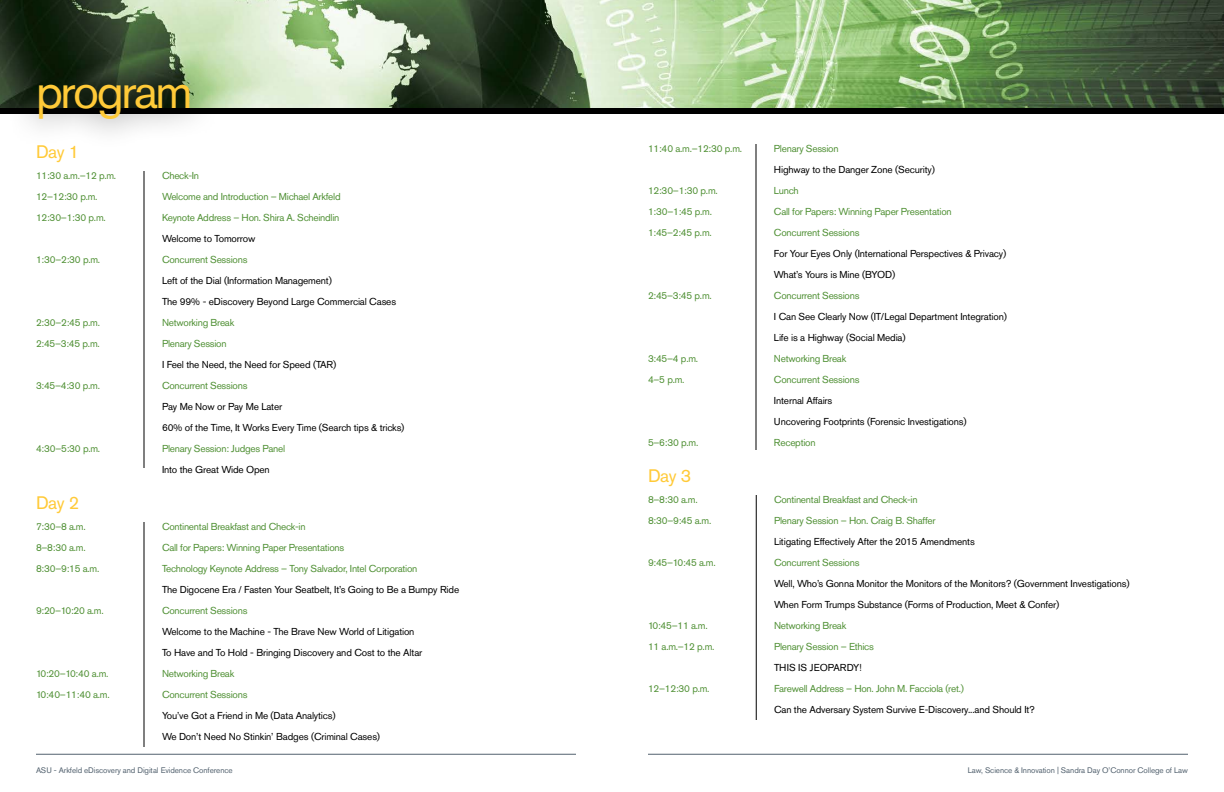
<style>
.page{position:relative;width:1224px;height:792px;background:#fff}
.page>*{position:absolute;margin:0;border:0;box-sizing:border-box;transform-origin:0 0}
.t1{font:48px "Akzidenz Grotesk Pro";letter-spacing:-.05em;color:#ffca38}
.t2{font:18px "Akzidenz Grotesk Pro";letter-spacing:-.025em;color:#ffca38}
.t3{font:10px "Akzidenz Grotesk Pro";letter-spacing:-.025em;color:#519136}
.t4{font:10px/21px "Akzidenz Grotesk Pro";letter-spacing:-.015em;color:#000}
.t5{font:10px "Akzidenz Grotesk Pro";letter-spacing:.005em;color:#000}
.t6{font:8px "Akzidenz Grotesk Pro";letter-spacing:-.01em;color:#53626f}
</style>
<div class="page">
<img style="left:0;top:0;width:1224px;height:108px">
<div style="left:0;top:108px;width:1224px;height:6px;background:#000"></div>
<hr style="left:36px;top:754px;width:540px;height:1px;background:#53626f">
<hr style="left:648px;top:754px;width:540px;height:1px;background:#53626f">
<hr style="left:144px;top:171px;width:1px;height:297px;background:#000">
<hr style="left:144px;top:522px;width:1px;height:225px;background:#000">
<hr style="left:756px;top:144px;width:1px;height:306px;background:#000">
<hr style="left:756px;top:495px;width:1px;height:225px;background:#000">
<div style="left:5px;top:52px;width:218px;height:100px;background:#000;opacity:.3"></div>
<h1 class="t1" style="left:36px;top:60px;width:158px">program</h1>
<h2 class="t2" style="left:36px;top:140px;width:45px">Day 1</h2>
<p class="t3" style="left:36px;top:169px;width:82px">11:30 a.m.–12 p.m.</p>
<p class="t3" style="left:162px;top:169px;width:39px">Check-In</p>
<p class="t3" style="left:36px;top:190px;width:63px">12–12:30 p.m.</p>
<p class="t3" style="left:162px;top:190px;width:180px">Welcome and Introduction – Michael Arkfeld</p>
<p class="t3" style="left:36px;top:211px;width:71px">12:30–1:30 p.m.</p>
<p class="t3" style="left:162px;top:211px;width:179px">Keynote Address – Hon. Shira A. Scheindlin</p>
<p class="t4" style="left:162px;top:227px;width:95px">Welcome to Tomorrow</p>
<p class="t3" style="left:36px;top:253px;width:66px">1:30–2:30 p.m.</p>
<p class="t3" style="left:162px;top:253px;width:87px">Concurrent Sessions</p>
<p class="t4" style="left:162px;top:269px;width:236px">Left of the Dial (Information Management)<br>The 99% - eDiscovery Beyond Large Commercial Cases</p>
<p class="t3" style="left:36px;top:316px;width:65px">2:30–2:45 p.m.</p>
<p class="t3" style="left:162px;top:316px;width:74px">Networking Break</p>
<p class="t3" style="left:36px;top:337px;width:65px">2:45–3:45 p.m.</p>
<p class="t3" style="left:162px;top:337px;width:66px">Plenary Session</p>
<p class="t4" style="left:162px;top:353px;width:176px">I Feel the Need, the Need for Speed (TAR)</p>
<p class="t3" style="left:36px;top:379px;width:65px">3:45–4:30 p.m.</p>
<p class="t3" style="left:162px;top:379px;width:87px">Concurrent Sessions</p>
<p class="t4" style="left:162px;top:395px;width:244px">Pay Me Now or Pay Me Later<br>60% of the Time, It Works Every Time (Search tips &amp; tricks)</p>
<p class="t3" style="left:36px;top:442px;width:66px">4:30–5:30 p.m.</p>
<p class="t3" style="left:162px;top:442px;width:125px">Plenary Session: Judges Panel</p>
<p class="t4" style="left:162px;top:458px;width:109px">Into the Great Wide Open</p>
<h2 class="t2" style="left:36px;top:491px;width:45px">Day 2</h2>
<p class="t3" style="left:36px;top:520px;width:51px">7:30–8 a.m.</p>
<p class="t3" style="left:162px;top:520px;width:145px">Continental Breakfast and Check-in</p>
<p class="t3" style="left:36px;top:541px;width:51px">8–8:30 a.m.</p>
<p class="t3" style="left:162px;top:541px;width:184px">Call for Papers: Winning Paper Presentations</p>
<p class="t3" style="left:36px;top:562px;width:65px">8:30–9:15 a.m.</p>
<p class="t3" style="left:162px;top:562px;width:257px">Technology Keynote Address – Tony Salvador, Intel Corporation</p>
<p class="t4" style="left:162px;top:578px;width:299px">The Digocene Era / Fasten Your Seatbelt, It’s Going to Be a Bumpy Ride</p>
<p class="t3" style="left:36px;top:604px;width:69px">9:20–10:20 a.m.</p>
<p class="t3" style="left:162px;top:604px;width:87px">Concurrent Sessions</p>
<p class="t4" style="left:162px;top:620px;width:262px">Welcome to the Machine - The Brave New World of Litigation<br>To Have and To Hold - Bringing Discovery and Cost to the Altar</p>
<p class="t3" style="left:36px;top:667px;width:74px">10:20–10:40 a.m.</p>
<p class="t3" style="left:162px;top:667px;width:74px">Networking Break</p>
<p class="t3" style="left:36px;top:688px;width:75px">10:40–11:40 a.m.</p>
<p class="t3" style="left:162px;top:688px;width:87px">Concurrent Sessions</p>
<p class="t4" style="left:162px;top:704px;width:220px">You’ve Got a Friend in Me (Data Analytics)<br>We Don’t Need No Stinkin’ Badges (Criminal Cases)</p>
<p class="t3" style="left:648px;top:142px;width:96px">11:40 a.m.–12:30 p.m.</p>
<p class="t3" style="left:774px;top:142px;width:66px">Plenary Session</p>
<p class="t4" style="left:774px;top:158px;width:162px">Highway to the Danger Zone (Security)</p>
<p class="t3" style="left:648px;top:184px;width:71px">12:30–1:30 p.m.</p>
<p class="t3" style="left:774px;top:184px;width:26px">Lunch</p>
<p class="t3" style="left:648px;top:205px;width:65px">1:30–1:45 p.m.</p>
<p class="t3" style="left:774px;top:205px;width:179px">Call for Papers: Winning Paper Presentation</p>
<p class="t3" style="left:648px;top:226px;width:65px">1:45–2:45 p.m.</p>
<p class="t3" style="left:774px;top:226px;width:87px">Concurrent Sessions</p>
<p class="t4" style="left:774px;top:242px;width:234px">For Your Eyes Only (International Perspectives &amp; Privacy)<br>What’s Yours is Mine (BYOD)</p>
<p class="t3" style="left:648px;top:289px;width:65px">2:45–3:45 p.m.</p>
<p class="t3" style="left:774px;top:289px;width:87px">Concurrent Sessions</p>
<p class="t4" style="left:774px;top:305px;width:234px">I Can See Clearly Now (IT/Legal Department Integration)<br>Life is a Highway (Social Media)</p>
<p class="t3" style="left:648px;top:352px;width:52px">3:45–4 p.m.</p>
<p class="t3" style="left:774px;top:352px;width:74px">Networking Break</p>
<p class="t3" style="left:648px;top:373px;width:38px">4–5 p.m.</p>
<p class="t3" style="left:774px;top:373px;width:87px">Concurrent Sessions</p>
<p class="t4" style="left:774px;top:389px;width:194px">Internal Affairs<br>Uncovering Footprints (Forensic Investigations)</p>
<p class="t3" style="left:648px;top:436px;width:52px">5–6:30 p.m.</p>
<p class="t3" style="left:774px;top:436px;width:43px">Reception</p>
<h2 class="t2" style="left:648px;top:464px;width:45px">Day 3</h2>
<p class="t3" style="left:648px;top:493px;width:51px">8–8:30 a.m.</p>
<p class="t3" style="left:774px;top:493px;width:145px">Continental Breakfast and Check-in</p>
<p class="t3" style="left:648px;top:514px;width:65px">8:30–9:45 a.m.</p>
<p class="t3" style="left:774px;top:514px;width:163px">Plenary Session – Hon. Craig B. Shaffer</p>
<p class="t4" style="left:774px;top:530px;width:202px">Litigating Effectively After the 2015 Amendments</p>
<p class="t3" style="left:648px;top:556px;width:69px">9:45–10:45 a.m.</p>
<p class="t3" style="left:774px;top:556px;width:87px">Concurrent Sessions</p>
<p class="t4" style="left:774px;top:572px;width:357px">Well, Who’s Gonna Monitor the Monitors of the Monitors? (Government Investigations)<br>When Form Trumps Substance (Forms of Production, Meet &amp; Confer)</p>
<p class="t3" style="left:648px;top:619px;width:61px">10:45–11 a.m.</p>
<p class="t3" style="left:774px;top:619px;width:74px">Networking Break</p>
<p class="t3" style="left:648px;top:640px;width:68px">11 a.m.–12 p.m.</p>
<p class="t3" style="left:774px;top:640px;width:102px">Plenary Session – Ethics</p>
<p class="t5" style="left:774px;top:661px;width:89px">THIS IS JEOPARDY!</p>
<p class="t3" style="left:648px;top:682px;width:63px">12–12:30 p.m.</p>
<p class="t3" style="left:774px;top:682px;width:192px">Farewell Address – Hon. John M. Facciola (ret.)</p>
<p class="t4" style="left:774px;top:698px;width:262px">Can the Adversary System Survive E-Discovery...and Should It?</p>
<p class="t6" style="left:36px;top:765px;width:198px">ASU - Arkfeld eDiscovery and Digital Evidence Conference</p>
<p class="t6" style="left:968px;top:765px;width:222px">Law, Science &amp; Innovation | Sandra Day O’Connor College of Law</p>
</div>
